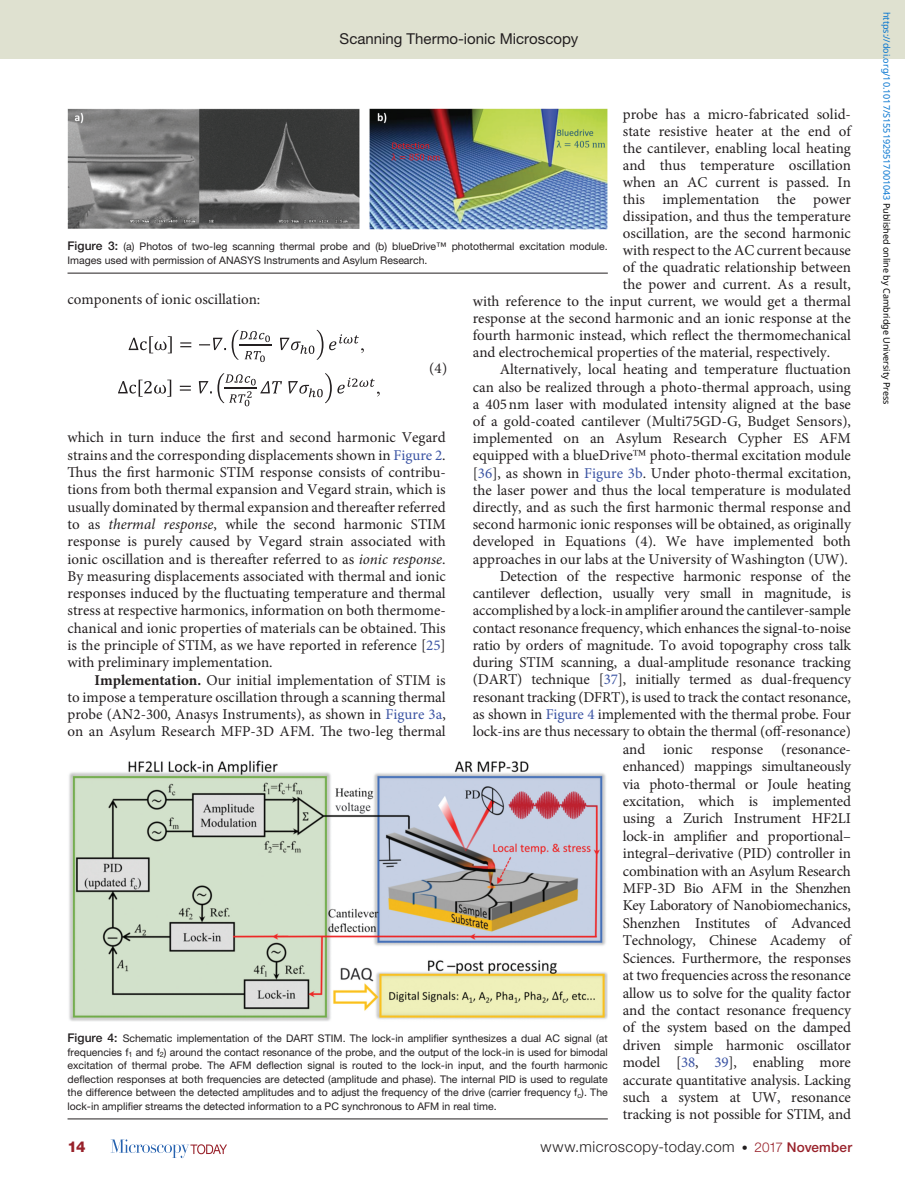
<style>
.page{position:relative;width:905px;height:1188px;background:#fff}
.page>*{position:absolute;margin:0;border:0;box-sizing:border-box;transform-origin:0 0}
.t1{font:15px/17.2px "Minion Pro";color:#231f20;text-align:justify}
.t2{font:300 15px "Helvetica Neue LT Std";letter-spacing:.03em;color:#231f20}
.t3{font:15px "Helvetica Neue LT Std";color:#231f20}
.t4{font:15px "Minion Pro";letter-spacing:-.03em;color:#231f20}
.t5{font:800 15px "Helvetica Neue LT Std";color:#98212a}
.t6{font:10.5px/13.5px "Helvetica Neue LT Std";color:#231f20}
.t7{font:9px "Noto Sans";color:#0172cf}
.s1{color:#3a53a3}
.s2{font-weight:500;font-size:12px}
.s3{font-style:italic}
.s4{font-weight:700}
.s5{font-size:12px}
.s6{font-size:13.5px;color:#98212a}
.s7{font-weight:500;font-size:13.5px;color:#98212a}
.s8{color:#000}
</style>
<div class="page">
<div style="left:0;top:0;width:904px;height:58px;background:#dfe1d0"></div>
<svg style="left:111px;top:1139px;width:116px;height:19px"></svg>
<img style="left:68px;top:108px;width:539px;height:122px">
<hr style="left:68px;top:273px;width:540px;height:1px;background:#231f20">
<img style="left:69px;top:760px;width:538px;height:261px">
<hr style="left:68px;top:1119px;width:540px;height:1px;background:#231f20">
<svg style="left:129px;top:336px;width:43px;height:17px"></svg>
<svg style="left:180px;top:330px;width:90px;height:32px"></svg>
<hr style="left:239px;top:344px;width:32px;height:1px;background:#231f20">
<svg style="left:280px;top:330px;width:84px;height:30px"></svg>
<svg style="left:118px;top:380px;width:53px;height:17px"></svg>
<svg style="left:180px;top:373px;width:199px;height:33px"></svg>
<p class="t3" style="left:339px;top:30px;width:240px">Scanning Thermo-ionic Microscopy</p>
<p class="t1" style="left:622px;top:105px;width:230px">probe has a micro-fabricated solid-</p>
<p class="t1" style="left:622px;top:123px;width:230px">state resistive heater at the end of</p>
<p class="t1" style="left:622px;top:140px;width:229px">the cantilever, enabling local heating</p>
<p class="t1" style="left:622px;top:157px;width:229px">and thus temperature oscillation</p>
<p class="t1" style="left:622px;top:174px;width:230px">when an AC current is passed. In</p>
<p class="t1" style="left:622px;top:191px;width:229px">this implementation the power</p>
<p class="t1" style="left:622px;top:208px;width:229px">dissipation, and thus the temperature</p>
<p class="t1" style="left:622px;top:225px;width:230px">oscillation, are the second harmonic</p>
<p class="t1" style="left:622px;top:242px;width:230px">with respect to the AC current because</p>
<p class="t1" style="left:622px;top:259px;width:229px">of the quadratic relationship between</p>
<p class="t1" style="left:622px;top:276px;width:230px">the power and current. As a result,</p>
<p class="t1" style="left:472px;top:293px;width:379px">with reference to the input current, we would get a thermal</p>
<p class="t1" style="left:472px;top:310px;width:379px">response at the second harmonic and an ionic response at the</p>
<p class="t1" style="left:472px;top:327px;width:379px">fourth harmonic instead, which reflect the thermomechanical</p>
<p class="t1" style="left:472px;top:344px;width:359px">and electrochemical properties of the material, respectively.</p>
<p class="t1" style="left:500px;top:361px;width:353px">Alternatively, local heating and temperature fluctuation</p>
<p class="t1" style="left:472px;top:378px;width:379px">can also be realized through a photo-thermal approach, using</p>
<p class="t1" style="left:472px;top:395px;width:380px">a 405nm laser with modulated intensity aligned at the base</p>
<p class="t1" style="left:472px;top:413px;width:380px">of a gold-coated cantilever (Multi75GD-G, Budget Sensors),</p>
<p class="t1" style="left:472px;top:430px;width:379px">implemented on an Asylum Research Cypher ES AFM</p>
<p class="t1" style="left:472px;top:447px;width:380px">equipped with a blueDrive photo-thermal excitation module</p>
<p class="t1" style="left:472px;top:464px;width:379px">[<span class="s1">36</span>], as shown in <span class="s1">Figure 3b</span>. Under photo-thermal excitation,</p>
<p class="t1" style="left:472px;top:481px;width:379px">the laser power and thus the local temperature is modulated</p>
<p class="t1" style="left:472px;top:499px;width:380px">directly, and as such the first harmonic thermal response and</p>
<p class="t1" style="left:472px;top:516px;width:379px">second harmonic ionic responses will be obtained, as originally</p>
<p class="t1" style="left:472px;top:533px;width:379px">developed in Equations (4). We have implemented both</p>
<p class="t1" style="left:472px;top:550px;width:376px">approaches in our labs at the University of Washington (UW).</p>
<p class="t1" style="left:500px;top:568px;width:352px">Detection of the respective harmonic response of the</p>
<p class="t1" style="left:472px;top:585px;width:379px">cantilever deflection, usually very small in magnitude, is</p>
<p class="t1" style="left:472px;top:602px;width:379px">accomplished by a lock-in amplifier around the cantilever-sample</p>
<p class="t1" style="left:472px;top:619px;width:379px">contact resonance frequency, which enhances the signal-to-noise</p>
<p class="t1" style="left:472px;top:637px;width:379px">ratio by orders of magnitude. To avoid topography cross talk</p>
<p class="t1" style="left:472px;top:654px;width:379px">during STIM scanning, a dual-amplitude resonance tracking</p>
<p class="t1" style="left:472px;top:671px;width:380px">(DART) technique [<span class="s1">37</span>], initially termed as dual-frequency</p>
<p class="t1" style="left:472px;top:688px;width:379px">resonant tracking (DFRT), is used to track the contact resonance,</p>
<p class="t1" style="left:472px;top:706px;width:380px">as shown in <span class="s1">Figure 4</span> implemented with the thermal probe. Four</p>
<p class="t1" style="left:472px;top:723px;width:379px">lock-ins are thus necessary to obtain the thermal (off-resonance)</p>
<p class="t1" style="left:622px;top:740px;width:230px">and ionic response (resonance-</p>
<p class="t1" style="left:622px;top:758px;width:229px">enhanced) mappings simultaneously</p>
<p class="t1" style="left:622px;top:775px;width:229px">via photo-thermal or Joule heating</p>
<p class="t1" style="left:622px;top:793px;width:230px">excitation, which is implemented</p>
<p class="t1" style="left:622px;top:810px;width:229px">using a Zurich Instrument HF2LI</p>
<p class="t1" style="left:622px;top:827px;width:230px">lock-in amplifier and proportional–</p>
<p class="t1" style="left:622px;top:845px;width:229px">integral–derivative (PID) controller in</p>
<p class="t1" style="left:622px;top:862px;width:229px">combination with an Asylum Research</p>
<p class="t4" style="left:622px;top:878px;width:230px">MFP-3D Bio AFM in the Shenzhen</p>
<p class="t1" style="left:622px;top:897px;width:229px">Key Laboratory of Nanobiomechanics,</p>
<p class="t1" style="left:622px;top:915px;width:229px">Shenzhen Institutes of Advanced</p>
<p class="t1" style="left:622px;top:932px;width:229px">Technology, Chinese Academy of</p>
<p class="t1" style="left:622px;top:949px;width:229px">Sciences. Furthermore, the responses</p>
<p class="t1" style="left:622px;top:967px;width:229px">at two frequencies across the resonance</p>
<p class="t1" style="left:622px;top:984px;width:230px">allow us to solve for the quality factor</p>
<p class="t1" style="left:622px;top:1002px;width:229px">and the contact resonance frequency</p>
<p class="t1" style="left:622px;top:1019px;width:229px">of the system based on the damped</p>
<p class="t1" style="left:622px;top:1036px;width:229px">driven simple harmonic oscillator</p>
<p class="t1" style="left:622px;top:1054px;width:230px">model [<span class="s1">38</span>, <span class="s1">39</span>], enabling more</p>
<p class="t1" style="left:622px;top:1071px;width:230px">accurate quantitative analysis. Lacking</p>
<p class="t1" style="left:622px;top:1088px;width:229px">such a system at UW, resonance</p>
<p class="t1" style="left:622px;top:1106px;width:230px">tracking is not possible for STIM, and</p>
<p class="t6" style="left:67px;top:240px;width:542px"><span class="s2">Figure 3:</span> (a) Photos of two-leg scanning thermal probe and (b) blueDrive™ photothermal excitation module.<br>Images used with permission of ANASYS Instruments and Asylum Research.</p>
<p class="t1" style="left:68px;top:291px;width:194px">components of ionic oscillation:</p>
<p class="t1" style="left:429px;top:360px;width:20px">(4)</p>
<p class="t1" style="left:68px;top:429px;width:380px">which in turn induce the first and second harmonic Vegard strains and the corresponding displacements shown in <span class="s1">Figure 2</span>.<br>Thus the first harmonic STIM response consists of contribu&shy;tions from both thermal expansion and Vegard strain, which is usually dominated by thermal expansion and thereafter referred to as <span class="s3">thermal response</span>, while the second harmonic STIM response is purely caused by Vegard strain associated with ionic oscillation and is thereafter referred to as <span class="s3">ionic response</span>.<br>By measuring displacements associated with thermal and ionic responses induced by the fluctuating temperature and thermal stress at respective harmonics, information on both thermome&shy;chanical and ionic properties of materials can be obtained. This is the principle of STIM, as we have reported in reference [<span class="s1">25</span>] with preliminary implementation.</p>
<p class="t1" style="left:68px;top:671px;width:380px;text-indent:27px"><span class="s4">Implementation.</span> Our initial implementation of STIM is to impose a temperature oscillation through a scanning thermal probe (AN2-300, Anasys Instruments), as shown in <span class="s1">Figure 3a</span>, on an Asylum Research MFP-3D AFM. The two-leg thermal</p>
<p class="t6" style="left:67px;top:1031px;width:542px;text-align:justify"><span class="s2">Figure 4:</span> Schematic implementation of the DART STIM. The lock-in amplifier synthesizes a dual AC signal (at frequencies f<sub>1</sub> and f<sub>2</sub>) around the contact resonance of the probe, and the output of the lock-in is used for bimodal excitation of thermal probe. The AFM deflection signal is routed to the lock-in input, and the fourth harmonic deflection responses at both frequencies are detected (amplitude and phase). The internal PID is used to regulate the difference between the detected amplitudes and to adjust the frequency of the drive (carrier frequency f<sub>c</sub>). The lock-in amplifier streams the detected information to a PC synchronous to AFM in real time.</p>
<p class="t5" style="left:68px;top:1138px;width:20px">14</p>
<p class="t2" style="left:540px;top:1137px;width:313px">www.microscopy-today.com <span class="s5">•</span> <span class="s6">2017</span> <span class="s7">November</span></p>
<p class="t7" style="left:893px;top:12px;width:394px;rotate:90deg">https://doi.org/10.1017/S1551929517001043 <span class="s8">Published online by Cambridge University Press</span></p>
</div>
